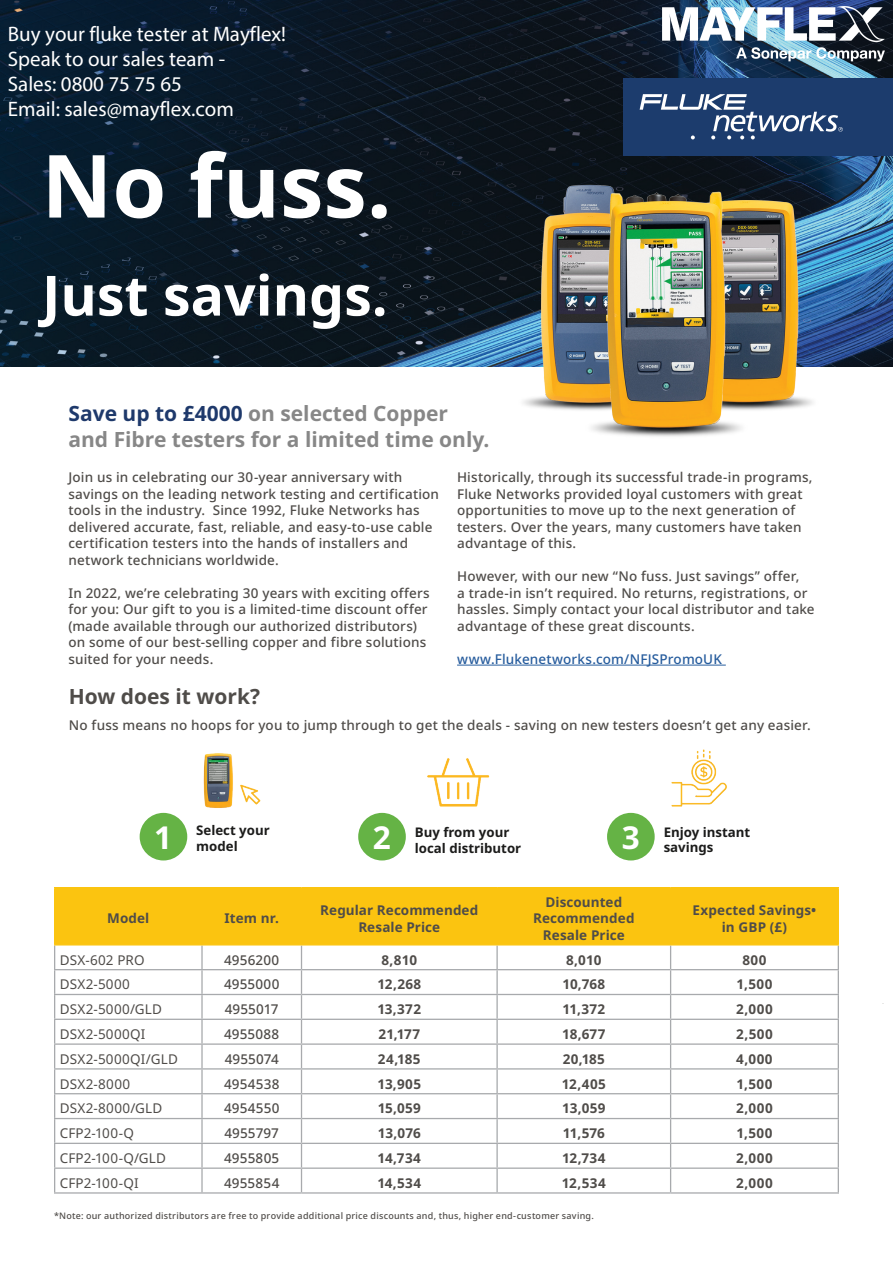
<style>
.page{position:relative;width:893px;height:1263px;background:#fff}
.page>*{position:absolute;margin:0;border:0;box-sizing:border-box;transform-origin:0 0}
.t1{font:700 87.15px "Noto Sans";color:#fff}
.t2{font:700 55.5px "Noto Sans";color:#fff}
.t3{font:700 31.5px "Noto Sans";color:#fff}
.t4{font:21px/25.2px "Myriad Pro";color:#fff}
.t5{font:700 21px/25.2px "Noto Sans";color:#878787}
.t6{font:700 21px "Noto Sans";color:#4f4c49}
.t7{font:500 13.5px/16.5px "Noto Sans";letter-spacing:.01em;color:#4f4c49}
.t8{font:700 13.5px/16.2px "Noto Sans";letter-spacing:.01em;color:#4f4c49;text-align:center}
.t9{font:13.5px "Noto Sans";letter-spacing:.015em;color:#4f4c49}
.t10{font:500 13.5px "Noto Sans";letter-spacing:.01em;color:#265c9d}
.t11{font:700 13.2px/15.9px "Noto Sans";color:#1c1c1b}
.t12{font:500 9px "Noto Sans";letter-spacing:.025em;color:#4f4c49}
.s1{color:#1e396b}
</style>
<div class="page">
<img style="left:0;top:0;width:893px;height:366px">
<img style="left:203px;top:753px;width:58px;height:55px">
<div style="left:140px;top:813px;width:47px;height:47px;background:#65b345;border-radius:50%"></div>
<hr style="left:457px;top:665px;width:269px;height:1px;background:#265c9d">
<svg style="left:54px;top:888px;width:785px;height:304px"></svg>
<hr style="left:54px;top:1192px;width:148px;height:1px;background:#a8aaad">
<hr style="left:202px;top:1192px;width:99px;height:1px;background:#a8aaad">
<hr style="left:301px;top:1192px;width:196px;height:1px;background:#a8aaad">
<hr style="left:497px;top:1192px;width:174px;height:1px;background:#a8aaad">
<hr style="left:671px;top:1192px;width:168px;height:1px;background:#a8aaad">
<hr style="left:54px;top:887px;width:148px;height:1px;background:#fbc410">
<hr style="left:54px;top:888px;width:1px;height:56px;background:#fbc410">
<hr style="left:202px;top:887px;width:99px;height:1px;background:#fbc410">
<hr style="left:201px;top:888px;width:2px;height:56px;background:#fbc410">
<hr style="left:301px;top:887px;width:196px;height:1px;background:#fbc410">
<hr style="left:301px;top:888px;width:1px;height:56px;background:#fbc410">
<hr style="left:497px;top:887px;width:174px;height:1px;background:#fbc410">
<hr style="left:496px;top:888px;width:2px;height:56px;background:#fbc410">
<hr style="left:671px;top:887px;width:168px;height:1px;background:#fbc410">
<hr style="left:670px;top:888px;width:1px;height:56px;background:#fbc410">
<hr style="left:838px;top:888px;width:1px;height:56px;background:#fbc410">
<hr style="left:54px;top:944px;width:148px;height:1px;background:#fbc410">
<hr style="left:202px;top:944px;width:99px;height:1px;background:#fbc410">
<hr style="left:301px;top:944px;width:196px;height:1px;background:#fbc410">
<hr style="left:497px;top:944px;width:174px;height:1px;background:#fbc410">
<hr style="left:671px;top:944px;width:168px;height:1px;background:#fbc410">
<img style="left:427px;top:758px;width:63px;height:49px">
<div style="left:358px;top:813px;width:48px;height:47px;background:#65b345;border-radius:50%"></div>
<img style="left:671px;top:749px;width:56px;height:58px">
<div style="left:607px;top:813px;width:48px;height:47px;background:#65b345;border-radius:50%"></div>
<img style="left:462px;top:169px;width:256px;height:198px">
<img style="left:809px;top:175px;width:64px;height:231px">
<img style="left:523px;top:174px;width:286px;height:263px">
<div style="left:624px;top:78px;width:269px;height:78px;background:#1c3c6d"></div>
<svg style="left:640px;top:94px;width:203px;height:46px"></svg>
<img style="left:663px;top:6px;width:222px;height:59px">
<h3 class="t4" style="left:8px;top:21px;width:280px">Buy your fluke tester at Mayflex!<br>Speak to our sales team -<br>Sales: 0800 75 75 65<br>Email: sales@mayflex.com</h3>
<h1 class="t1" style="left:41px;top:124px;width:352px">No fuss.</h1>
<h2 class="t2" style="left:42px;top:256px;width:347px">Just savings.</h2>
<h3 class="t5" style="left:68px;top:402px;width:423px"><span class="s1">Save up to £4000</span> on selected Copper and Fibre testers for a limited time only.</h3>
<p class="t7" style="left:68px;top:469px;width:372px">Join us in celebrating our 30-year anniversary with savings on the leading network testing and certification tools in the industry. Since 1992, Fluke Networks has delivered accurate, fast, reliable, and easy-to-use cable certification testers into the hands of installers and network technicians worldwide.</p>
<p class="t7" style="left:68px;top:585px;width:363px">In 2022, we’re celebrating 30 years with exciting offers for you: Our gift to you is a limited-time discount offer (made available through our authorized distributors) on some of our best-selling copper and fibre solutions suited for your needs.</p>
<p class="t7" style="left:457px;top:469px;width:357px">Historically, through its successful trade-in programs, Fluke Networks provided loyal customers with great opportunities to move up to the next generation of testers. Over the years, many customers have taken advantage of this.</p>
<p class="t7" style="left:457px;top:568px;width:359px">However, with our new “No fuss. Just savings” offer,<br>a trade-in isn’t required. No returns, registrations, or hassles. Simply contact your local distributor and take advantage of these great discounts.</p>
<p class="t10" style="left:457px;top:649px;width:266px">www.Flukenetworks.com/NFJSPromoUK</p>
<h3 class="t6" style="left:69px;top:682px;width:193px">How does it work?</h3>
<p class="t7" style="left:69px;top:717px;width:743px">No fuss means no hoops for you to jump through to get the deals - saving on new testers doesn’t get any easier.</p>
<h3 class="t3" style="left:154px;top:815px;width:20px">1</h3>
<p class="t11" style="left:196px;top:823px;width:75px">Select your model</p>
<h3 class="t3" style="left:373px;top:815px;width:20px">2</h3>
<p class="t11" style="left:415px;top:824px;width:108px">Buy from your local distributor</p>
<h3 class="t3" style="left:622px;top:815px;width:20px">3<sup>3</sup></h3>
<p class="t11" style="left:664px;top:824px;width:88px">Enjoy instant savings</p>
<p class="t8" style="left:107px;top:911px;width:44px">Model</p>
<p class="t8" style="left:225px;top:911px;width:56px">Item nr.</p>
<p class="t8" style="left:320px;top:903px;width:160px">Regular Recommended<br>Resale Price</p>
<p class="t8" style="left:533px;top:894px;width:103px">Discounted<br>Recommended<br>Resale Price</p>
<p class="t8" style="left:693px;top:903px;width:125px">Expected Savings• in GBP (£)</p>
<p class="t9" style="left:60px;top:950px;width:86px">DSX-602 PRO</p>
<p class="t7" style="left:224px;top:952px;width:57px">4956200</p>
<p class="t8" style="left:382px;top:952px;width:37px">8,810</p>
<p class="t8" style="left:566px;top:952px;width:37px">8,010</p>
<p class="t8" style="left:742px;top:952px;width:26px">800</p>
<p class="t9" style="left:60px;top:975px;width:72px">DSX2-5000</p>
<p class="t7" style="left:224px;top:976px;width:57px">4955000</p>
<p class="t8" style="left:377px;top:976px;width:45px">12,268</p>
<p class="t8" style="left:562px;top:976px;width:44px">10,768</p>
<p class="t8" style="left:736px;top:976px;width:37px">1,500</p>
<p class="t9" style="left:60px;top:1000px;width:104px">DSX2-5000/GLD</p>
<p class="t7" style="left:225px;top:1001px;width:55px">4955017</p>
<p class="t8" style="left:377px;top:1001px;width:45px">13,372</p>
<p class="t8" style="left:562px;top:1001px;width:45px">11,372</p>
<p class="t8" style="left:736px;top:1001px;width:38px">2,000</p>
<p class="t9" style="left:60px;top:1024px;width:87px">DSX2-5000QI</p>
<p class="t7" style="left:224px;top:1026px;width:57px">4955088</p>
<p class="t8" style="left:378px;top:1026px;width:43px">21,177</p>
<p class="t8" style="left:562px;top:1026px;width:45px">18,677</p>
<p class="t8" style="left:736px;top:1026px;width:38px">2,500</p>
<p class="t9" style="left:60px;top:1049px;width:120px">DSX2-5000QI/GLD</p>
<p class="t7" style="left:225px;top:1051px;width:56px">4955074</p>
<p class="t8" style="left:378px;top:1051px;width:44px">24,185</p>
<p class="t8" style="left:563px;top:1051px;width:44px">20,185</p>
<p class="t8" style="left:736px;top:1051px;width:38px">4,000</p>
<p class="t9" style="left:60px;top:1074px;width:72px">DSX2-8000</p>
<p class="t7" style="left:224px;top:1076px;width:57px">4954538</p>
<p class="t8" style="left:377px;top:1076px;width:45px">13,905</p>
<p class="t8" style="left:562px;top:1076px;width:45px">12,405</p>
<p class="t8" style="left:736px;top:1076px;width:37px">1,500</p>
<p class="t9" style="left:60px;top:1099px;width:104px">DSX2-8000/GLD</p>
<p class="t7" style="left:224px;top:1100px;width:57px">4954550</p>
<p class="t8" style="left:378px;top:1101px;width:45px">15,059</p>
<p class="t8" style="left:562px;top:1101px;width:45px">13,059</p>
<p class="t8" style="left:736px;top:1101px;width:38px">2,000</p>
<p class="t9" style="left:60px;top:1124px;width:76px">CFP2-100-Q</p>
<p class="t7" style="left:224px;top:1125px;width:56px">4955797</p>
<p class="t8" style="left:378px;top:1125px;width:44px">13,076</p>
<p class="t8" style="left:563px;top:1125px;width:44px">11,576</p>
<p class="t8" style="left:736px;top:1125px;width:37px">1,500</p>
<p class="t9" style="left:60px;top:1148px;width:108px">CFP2-100-Q/GLD</p>
<p class="t7" style="left:224px;top:1150px;width:57px">4955805</p>
<p class="t8" style="left:378px;top:1150px;width:45px">14,734</p>
<p class="t8" style="left:562px;top:1150px;width:45px">12,734</p>
<p class="t8" style="left:736px;top:1150px;width:38px">2,000</p>
<p class="t9" style="left:60px;top:1173px;width:80px">CFP2-100-QI</p>
<p class="t7" style="left:224px;top:1175px;width:57px">4955854</p>
<p class="t8" style="left:377px;top:1175px;width:45px">14,534</p>
<p class="t8" style="left:562px;top:1175px;width:45px">12,534</p>
<p class="t8" style="left:736px;top:1175px;width:38px">2,000</p>
<p class="t12" style="left:54px;top:1209px;width:541px">*Note: our authorized distributors are free to provide additional price discounts and, thus, higher end-customer saving.</p>
</div>
